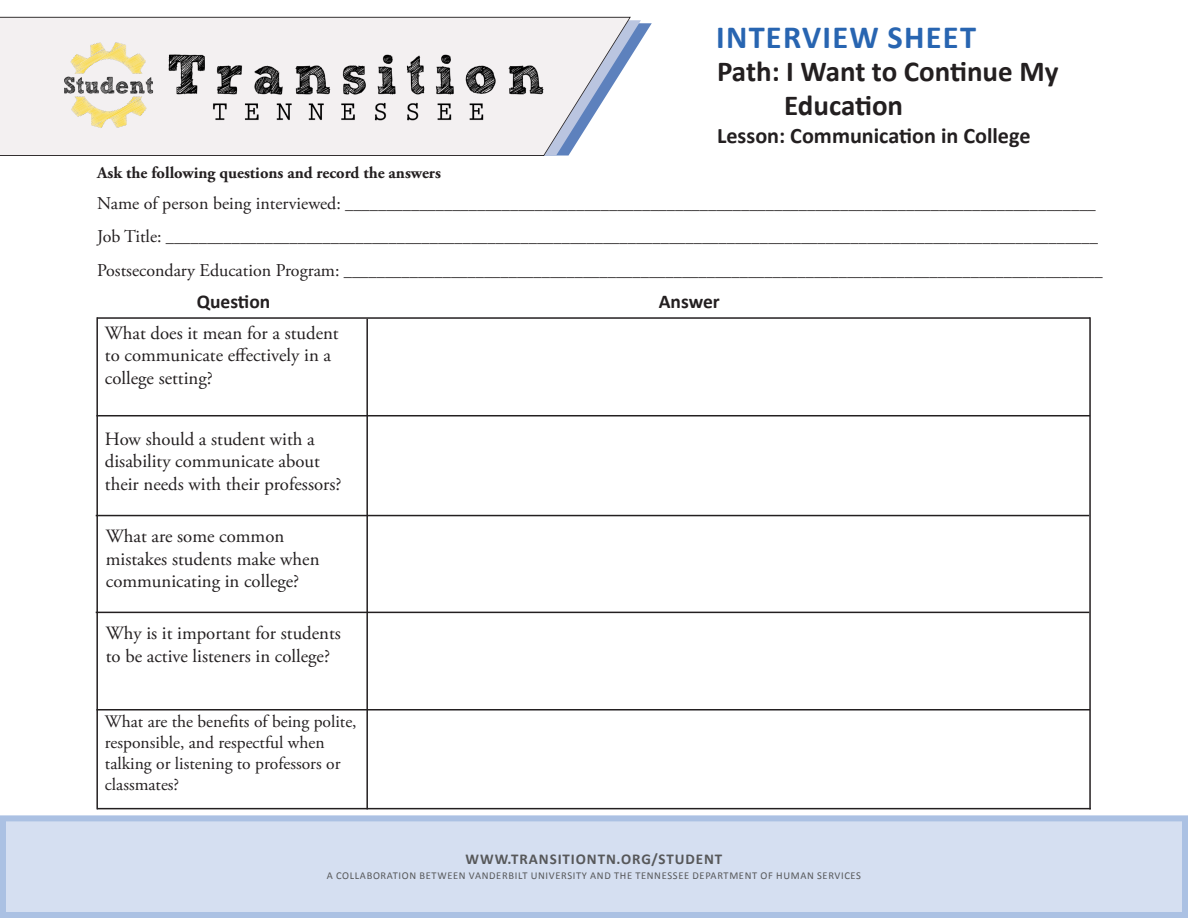
<style>
.page{position:relative;width:1188px;height:918px;background:#fff}
.page>*{position:absolute;margin:0;border:0;box-sizing:border-box;transform-origin:0 0}
.t1{font:700 32.4px "Calibri";letter-spacing:.04em;color:#2865b1}
.t2{font:700 28.95px/34.8px "Calibri";color:#231f20}
.t3{font:700 22.2px "Calibri";color:#231f20}
.t4{font:700 19.5px "Calibri";color:#231f20}
.t5{font:18.75px/22.5px "Adobe Garamond Pro";color:#231f20}
.t6{font:17.55px/21px "Adobe Garamond Pro";color:#231f20}
.t7{font:16.5px "Adobe Garamond Pro";color:#231f20}
.t8{font:700 16.5px "Adobe Garamond Pro";color:#231f20}
.t9{font:700 15px "Calibri";letter-spacing:.06em;color:#57585a}
.t10{font:10.5px "Calibri";letter-spacing:.06em;color:#57585a}
.s1{font-size:18px}
</style>
<div class="page">
<svg style="left:631px;top:20px;width:21px;height:36px"></svg>
<svg style="left:0;top:17px;width:631px;height:139px"></svg>
<img style="left:162px;top:30px;width:402px;height:110px">
<img style="left:55px;top:32px;width:107px;height:106px">
<div style="left:0;top:815px;width:1188px;height:103px;background:#d5dff1;border:6px solid #abc1e3"></div>
<hr style="left:366px;top:319px;width:2px;height:490px;background:#231f20">
<hr style="left:96px;top:317px;width:2px;height:492px;background:#231f20">
<hr style="left:1089px;top:317px;width:2px;height:492px;background:#231f20">
<hr style="left:96px;top:415px;width:994px;height:1px;background:#231f20">
<hr style="left:96px;top:612px;width:993px;height:1px;background:#231f20">
<hr style="left:96px;top:515px;width:993px;height:1px;background:#231f20">
<hr style="left:96px;top:709px;width:994px;height:2px;background:#231f20">
<hr style="left:97px;top:808px;width:994px;height:1px;background:#231f20">
<hr style="left:97px;top:317px;width:993px;height:2px;background:#231f20">
<p class="t1" style="left:716px;top:14px;width:261px">INTERVIEW SHEET</p>
<p class="t2" style="left:784px;top:53px;width:276px;text-indent:-67px">Path: I Want to Continue My<br>Education</p>
<p class="t3" style="left:717px;top:120px;width:315px">Lesson: Communication in College</p>
<p class="t8" style="left:97px;top:163px;width:345px">Ask the following questions and record the answers</p>
<p class="t7" style="left:97px;top:194px;width:1000px"><span class="s1">Name of person being interviewed:</span> ___________________________________________________________________________________________</p>
<p class="t7" style="left:97px;top:226px;width:1002px"><span class="s1">Job Title:</span> _________________________________________________________________________________________________________________</p>
<p class="t7" style="left:97px;top:261px;width:1007px"><span class="s1">Postsecondary Education Program:</span> ____________________________________________________________________________________________</p>
<p class="t4" style="left:197px;top:288px;width:75px">Question</p>
<p class="t4" style="left:659px;top:288px;width:63px">Answer</p>
<p class="t5" style="left:105px;top:322px;width:235px">What does it mean for a student to communicate effectively in a college setting?</p>
<p class="t5" style="left:105px;top:428px;width:238px">How should a student with a disability communicate about their needs with their professors?</p>
<p class="t5" style="left:106px;top:526px;width:215px">What are some common mistakes students make when communicating in college?</p>
<p class="t5" style="left:106px;top:622px;width:237px">Why is it important for students to be active listeners in college?</p>
<p class="t6" style="left:105px;top:712px;width:253px">What are the benefits of being polite, responsible, and respectful when talking or listening to professors or classmates?</p>
<p class="t9" style="left:466px;top:849px;width:258px">WWW.TRANSITIONTN.ORG/STUDENT</p>
<p class="t10" style="left:327px;top:869px;width:536px">A COLLABORATION BETWEEN VANDERBILT UNIVERSITY AND THE TENNESSEE DEPARTMENT OF HUMAN SERVICES</p>
</div>
